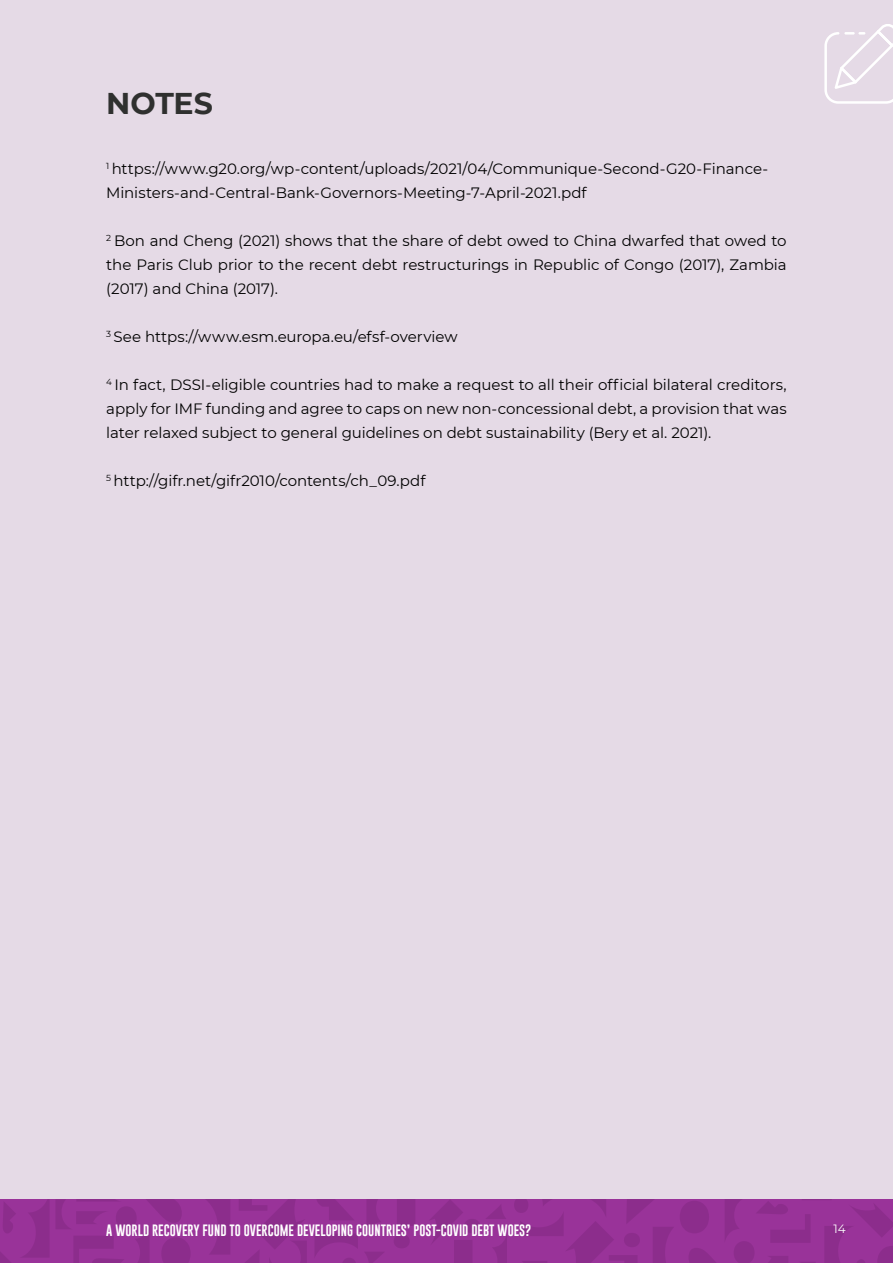
<style>
.page{position:relative;width:893px;height:1263px;background:#e5dae6}
.page>*{position:absolute;margin:0;border:0;box-sizing:border-box;transform-origin:0 0}
.t1{font:700 30px "Montserrat";letter-spacing:-.005em;color:#2f302f}
.t2{font:15px/24px "Montserrat";letter-spacing:-.005em;color:#000;text-align:justify}
.t3{font:12px "Gobold";color:#fff}
.t4{font:12px "Montserrat";color:#fff}
</style>
<div class="page">
<div style="left:0;top:1199px;width:893px;height:64px;background:#939"></div>
<svg style="left:514px;top:1199px;width:379px;height:64px"></svg>
<svg style="left:430px;top:1200px;width:77px;height:63px"></svg>
<svg style="left:0;top:1199px;width:415px;height:64px"></svg>
<svg style="left:824px;top:24px;width:69px;height:80px"></svg>
<h1 class="t1" style="left:106px;top:82px;width:108px">NOTES</h1>
<p class="t2" style="left:106px;top:156px;width:663px"><sup>1</sup> https://www.g20.org/wp-content/uploads/2021/04/Communique-Second-G20-Finance-<br>Ministers-and-Central-Bank-Governors-Meeting-7-April-2021.pdf</p>
<p class="t2" style="left:106px;top:228px;width:682px"><sup>2</sup> Bon and Cheng (2021) shows that the share of debt owed to China dwarfed that owed to the Paris Club prior to the recent debt restructurings in Republic of Congo (2017), Zambia (2017) and China (2017).</p>
<p class="t2" style="left:106px;top:324px;width:353px"><sup>3</sup> See https://www.esm.europa.eu/efsf-overview</p>
<p class="t2" style="left:106px;top:372px;width:682px"><sup>4</sup> In fact, DSSI-eligible countries had to make a request to all their official bilateral creditors, apply for IMF funding and agree to caps on new non-concessional debt, a provision that was later relaxed subject to general guidelines on debt sustainability (Bery et al. 2021).</p>
<p class="t2" style="left:106px;top:468px;width:321px"><sup>5</sup> http://gifr.net/gifr2010/contents/ch_09.pdf</p>
<p class="t3" style="left:106px;top:1223px;width:427px">A WORLD RECOVERY FUND TO OVERCOME DEVELOPING COUNTRIES’ POST-COVID DEBT WOES?</p>
<p class="t4" style="left:833px;top:1221px;width:14px">14</p>
</div>
